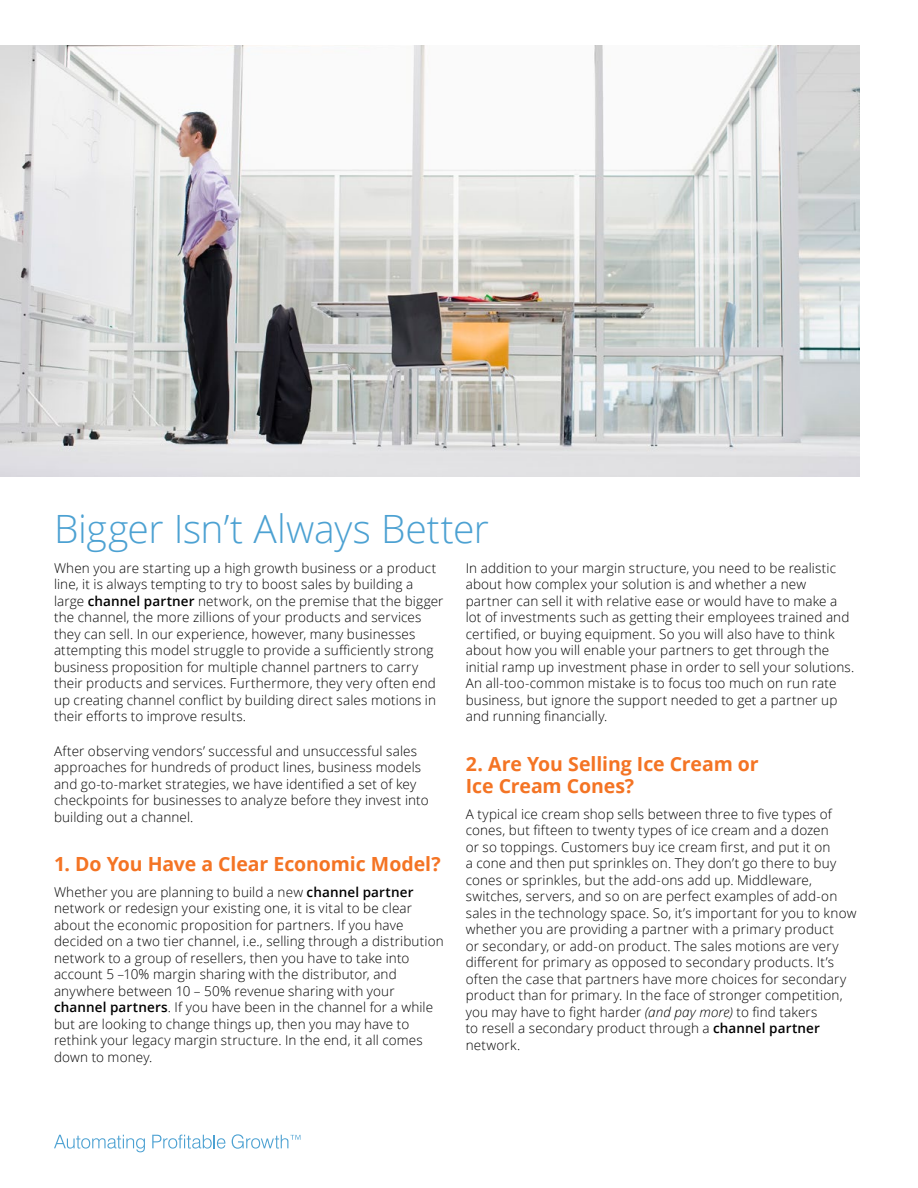
<style>
.page{position:relative;width:918px;height:1188px;background:#fff}
.page>*{position:absolute;margin:0;border:0;box-sizing:border-box;transform-origin:0 0}
.t1{font:300 39px "Open Sans";letter-spacing:-.005em;color:#4ca1d2}
.t2{font:700 19.5px/22.5px "Open Sans";letter-spacing:-.005em;color:#f47424}
.t3{font:300 13.5px/16.5px "Open Sans";letter-spacing:.01em;color:#000}
.s1{font-weight:600}
.s2{font-style:italic}
</style>
<div class="page">
<svg style="left:54px;top:1135px;width:91px;height:17px"></svg>
<svg style="left:152px;top:1135px;width:73px;height:14px"></svg>
<svg style="left:232px;top:1134px;width:68px;height:15px"></svg>
<img style="left:0;top:45px;width:860px;height:432px">
<h1 class="t1" style="left:54px;top:502px;width:437px">Bigger Isn’t Always Better</h1>
<p class="t3" style="left:54px;top:559px;width:391px">When you are starting up a high growth business or a product line, it is always tempting to try to boost sales by building a large <span class="s1">channel partner</span> network, on the premise that the bigger the channel, the more zillions of your products and services they can sell. In our experience, however, many businesses attempting this model struggle to provide a sufficiently strong business proposition for multiple channel partners to carry their products and services. Furthermore, they very often end up creating channel conflict by building direct sales motions in their efforts to improve results.</p>
<p class="t3" style="left:54px;top:742px;width:376px">After observing vendors’ successful and unsuccessful sales approaches for hundreds of product lines, business models and go-to-market strategies, we have identified a set of key checkpoints for businesses to analyze before they invest into building out a channel.</p>
<h2 class="t2" style="left:54px;top:853px;width:388px">1. Do You Have a Clear Economic Model?</h2>
<p class="t3" style="left:54px;top:883px;width:391px">Whether you are planning to build a new <span class="s1">channel partner </span>network or redesign your existing one, it is vital to be clear about the economic proposition for partners. If you have decided on a two tier channel, i.e., selling through a distribution network to a group of resellers, then you have to take into account 5 –10% margin sharing with the distributor, and anywhere between 10 – 50% revenue sharing with your <span class="s1">channel partners</span>. If you have been in the channel for a while but are looking to change things up, then you may have to rethink your legacy margin structure. In the end, it all comes down to money.</p>
<p class="t3" style="left:466px;top:559px;width:390px">In addition to your margin structure, you need to be realistic about how complex your solution is and whether a new partner can sell it with relative ease or would have to make a lot of investments such as getting their employees trained and certified, or buying equipment. So you will also have to think about how you will enable your partners to get through the initial ramp up investment phase in order to sell your solutions.<br>An all-too-common mistake is to focus too much on run rate business, but ignore the support needed to get a partner up and running financially.</p>
<h2 class="t2" style="left:466px;top:752px;width:295px">2. Are You Selling Ice Cream or<br>Ice Cream Cones?</h2>
<p class="t3" style="left:466px;top:805px;width:392px">A typical ice cream shop sells between three to five types of cones, but fifteen to twenty types of ice cream and a dozen<br>or so toppings. Customers buy ice cream first, and put it on<br>a cone and then put sprinkles on. They don’t go there to buy cones or sprinkles, but the add-ons add up. Middleware, switches, servers, and so on are perfect examples of add-on sales in the technology space. So, it’s important for you to know whether you are providing a partner with a primary product<br>or secondary, or add-on product. The sales motions are very different for primary as opposed to secondary products. It’s often the case that partners have more choices for secondary product than for primary. In the face of stronger competition, you may have to fight harder <span class="s2">(and pay more)</span> to find takers<br>to resell a secondary product through a <span class="s1">channel partner </span>network.</p>
</div>
